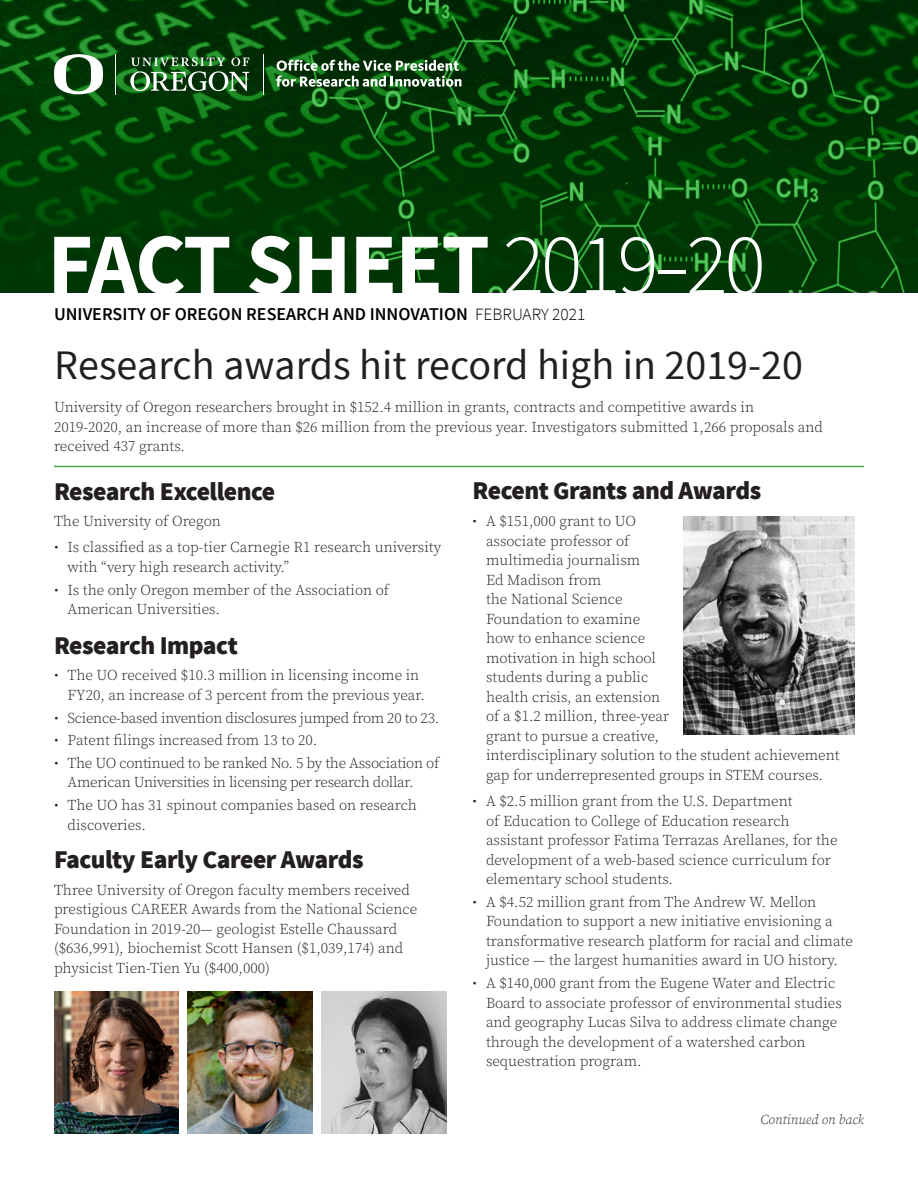
<style>
.page{position:relative;width:918px;height:1188px;background:#fff}
.page>*{position:absolute;margin:0;border:0;box-sizing:border-box;transform-origin:0 0}
.t1{font:700 87px "Source Sans Pro";letter-spacing:-.02em;color:#fff}
.t2{font:42px "Source Sans Pro";color:#231f20}
.Heading_1{font:900 25.5px "Source Sans Pro";letter-spacing:-.02em;color:#231f20}
.t3{font:600 18px "Source Sans Pro";color:#000}
.Body_Text{font:300 15px/19.5px "Source Serif Pro";color:#231f20}
.Body_Text-2{font:300 15px/19.5px "Source Serif Pro";letter-spacing:-.02em;color:#231f20}
.Body_Text-3{font:italic 300 13.5px "Source Serif Pro";color:#231f20}
.s1{font-weight:300}
.s2{font-weight:300;font-size:17.25px}
</style>
<div class="page">
<svg style="left:0;top:0;width:918px;height:292px;background:#033f08"></svg>
<hr style="left:54px;top:466px;width:810px;height:1px;background:#41ad49">
<img style="left:54px;top:991px;width:124px;height:142px">
<img style="left:188px;top:991px;width:124px;height:142px">
<img style="left:322px;top:991px;width:124px;height:142px">
<img style="left:683px;top:516px;width:172px;height:218px">
<svg style="left:130px;top:57px;width:119px;height:34px;background:#47754a"></svg>
<svg style="left:54px;top:54px;width:49px;height:40px"></svg>
<hr style="left:115px;top:54px;width:1px;height:40px;background:#fff">
<hr style="left:263px;top:54px;width:1px;height:40px;background:#fff">
<svg style="left:276px;top:60px;width:185px;height:27px"></svg>
<p class="t1" style="left:48px;top:209px;width:720px">FACT SHEET <span class="s1">2019–20</span></p>
<p class="t3" style="left:54px;top:303px;width:533px">UNIVERSITY OF OREGON RESEARCH AND INNOVATION <span class="s2">FEBRUARY 2021</span></p>
<p class="t2" style="left:54px;top:339px;width:750px">Research awards hit record high in 2019-20</p>
<p class="Body_Text" style="left:54px;top:398px;width:771px">University of Oregon researchers brought in $152.4 million in grants, contracts and competitive awards in<br>2019-2020, an increase of more than $26 million from the previous year. Investigators submitted 1,266 proposals and received 437 grants.</p>
<p class="Heading_1" style="left:54px;top:475px;width:223px">Research Excellence</p>
<p class="Body_Text" style="left:54px;top:511px;width:168px">The University of Oregon</p>
<p class="Body_Text" style="left:68px;top:538px;width:375px;text-indent:-14px">• Is classified as a top-tier Carnegie R1 research university with “very high research activity.”</p>
<p class="Body_Text" style="left:68px;top:580px;width:323px;text-indent:-14px">• Is the only Oregon member of the Association of<br>American Universities.</p>
<p class="Heading_1" style="left:54px;top:629px;width:186px">Research Impact</p>
<p class="Body_Text" style="left:68px;top:666px;width:359px;text-indent:-14px">• The UO received $10.3 million in licensing income in<br>FY20, an increase of 3 percent from the previous year.</p>
<p class="Body_Text-2" style="left:54px;top:708px;width:387px">• Science-based invention disclosures jumped from 20 to 23.</p>
<p class="Body_Text" style="left:54px;top:731px;width:265px">• Patent filings increased from 13 to 20.</p>
<p class="Body_Text-2" style="left:68px;top:753px;width:373px;text-indent:-14px">• The UO continued to be ranked No. 5 by the Association of<br>American Universities in licensing per research dollar.</p>
<p class="Body_Text" style="left:68px;top:796px;width:351px;text-indent:-14px">• The UO has 31 spinout companies based on research discoveries.</p>
<p class="Heading_1" style="left:54px;top:843px;width:311px">Faculty Early Career Awards</p>
<p class="Body_Text" style="left:54px;top:880px;width:365px">Three University of Oregon faculty members received prestigious CAREER Awards from the National Science Foundation in 2019-20— geologist Estelle Chaussard ($636,991), biochemist Scott Hansen ($1,039,174) and physicist Tien-Tien Yu ($400,000)</p>
<p class="Heading_1" style="left:472px;top:474px;width:290px">Recent Grants and Awards</p>
<p class="Body_Text" style="left:486px;top:512px;width:355px;text-indent:-14px">• A $151,000 grant to UO<br>associate professor of<br>multimedia journalism<br>Ed Madison from<br>the National Science<br>Foundation to examine<br>how to enhance science<br>motivation in high school<br>students during a public<br>health crisis, an extension<br>of a $1.2 million, three-year<br>grant to pursue a creative,<br>interdisciplinary solution to the student achievement gap for underrepresented groups in STEM courses.</p>
<p class="Body_Text" style="left:486px;top:792px;width:353px;text-indent:-14px">• A $2.5 million grant from the U.S. Department<br>of Education to College of Education research assistant professor Fatima Terrazas Arellanes, for the development of a web-based science curriculum for elementary school students.</p>
<p class="Body_Text" style="left:486px;top:892px;width:369px;text-indent:-14px">• A $4.52 million grant from The Andrew W. Mellon Foundation to support a new initiative envisioning a transformative research platform for racial and climate justice — the largest humanities award in UO history.</p>
<p class="Body_Text" style="left:486px;top:974px;width:357px;text-indent:-14px">• A $140,000 grant from the Eugene Water and Electric Board to associate professor of environmental studies and geography Lucas Silva to address climate change through the development of a watershed carbon sequestration program.</p>
<p class="Body_Text-3" style="left:760px;top:1111px;width:105px">Continued on back</p>
</div>
